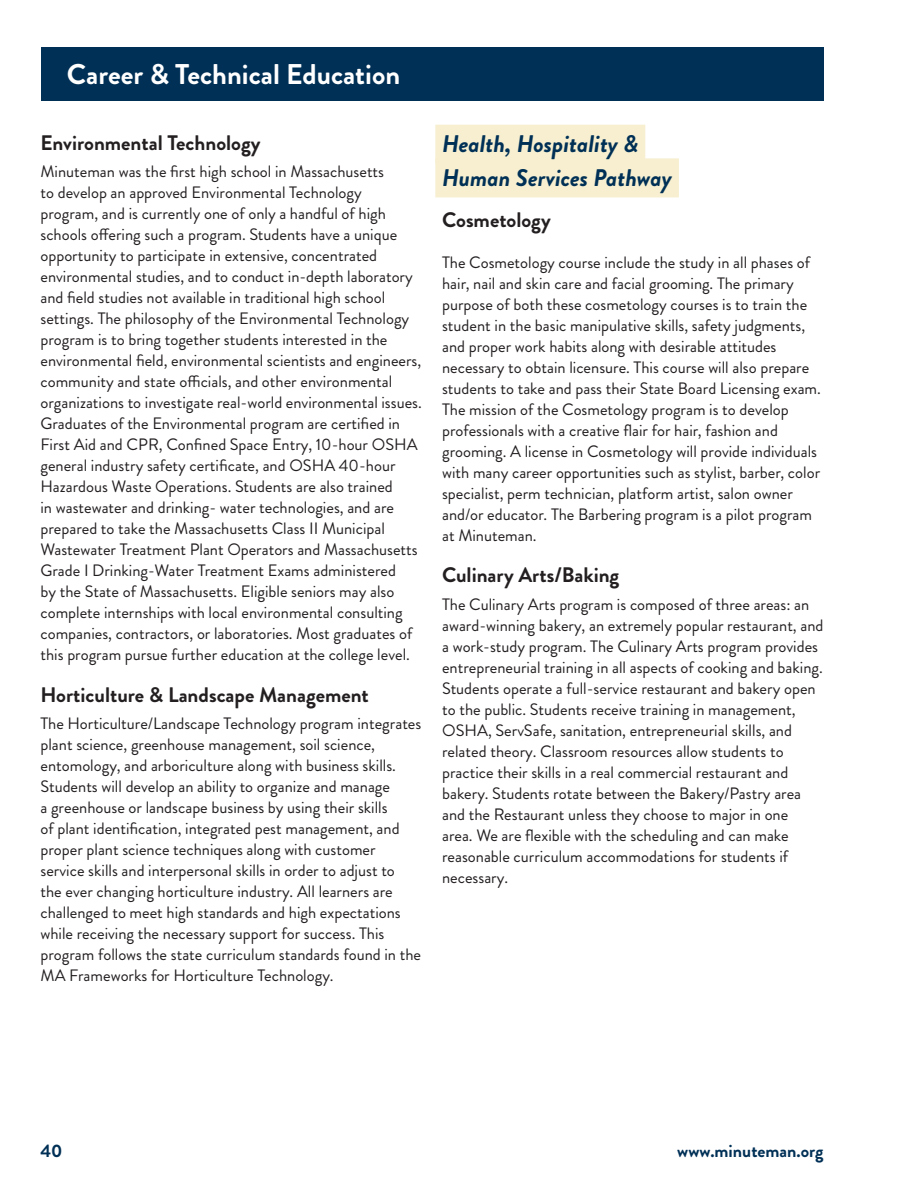
<style>
.page{position:relative;width:918px;height:1188px;background:#fff}
.page>*{position:absolute;margin:0;border:0;box-sizing:border-box;transform-origin:0 0}
.t1{font:700 28.5px "Brandon Grotesque";color:#fff}
.Pathway_Headers{font:italic 700 24px "Brandon Grotesque";color:#003056}
.Course_Description_B{font:700 21px "Brandon Grotesque";color:#231f20}
.t2{font:700 18px "Brandon Grotesque";color:#003056}
.Course_Description_B-2{font:16.5px/21px "Brandon Grotesque";color:#231f20}
</style>
<div class="page">
<div style="left:41px;top:47px;width:783px;height:54px;background:#003056"></div>
<div style="left:435px;top:125px;width:210px;height:39px;background:#f7efcf"></div>
<div style="left:435px;top:158px;width:244px;height:39px;background:#f7efcf"></div>
<p class="t1" style="left:67px;top:54px;width:335px">Career &amp; Technical Education</p>
<p class="Course_Description_B" style="left:40px;top:128px;width:222px">Environmental Technology</p>
<p class="Course_Description_B-2" style="left:40px;top:162px;width:383px">Minuteman was the first high school in Massachusetts<br>to develop an approved Environmental Technology program, and is currently one of only a handful of high schools offering such a program. Students have a unique opportunity to participate in extensive, concentrated environmental studies, and to conduct in-depth laboratory and field studies not available in traditional high school settings. The philosophy of the Environmental Technology program is to bring together students interested in the environmental field, environmental scientists and engineers, community and state officials, and other environmental organizations to investigate real-world environmental issues.<br>Graduates of the Environmental program are certified in First Aid and CPR, Confined Space Entry, 10-hour OSHA general industry safety certificate, and OSHA 40-hour Hazardous Waste Operations. Students are also trained<br>in wastewater and drinking- water technologies, and are prepared to take the Massachusetts Class II Municipal Wastewater Treatment Plant Operators and Massachusetts Grade I Drinking-Water Treatment Exams administered<br>by the State of Massachusetts. Eligible seniors may also complete internships with local environmental consulting companies, contractors, or laboratories. Most graduates of this program pursue further education at the college level.</p>
<p class="Course_Description_B" style="left:40px;top:680px;width:330px">Horticulture &amp; Landscape Management</p>
<p class="Course_Description_B-2" style="left:40px;top:714px;width:382px">The Horticulture/Landscape Technology program integrates plant science, greenhouse management, soil science, entomology, and arboriculture along with business skills.<br>Students will develop an ability to organize and manage<br>a greenhouse or landscape business by using their skills<br>of plant identification, integrated pest management, and proper plant science techniques along with customer service skills and interpersonal skills in order to adjust to<br>the ever changing horticulture industry. All learners are challenged to meet high standards and high expectations while receiving the necessary support for success. This program follows the state curriculum standards found in the MA Frameworks for Horticulture Technology.</p>
<p class="Pathway_Headers" style="left:442px;top:127px;width:198px">Health, Hospitality &amp;</p>
<p class="Pathway_Headers" style="left:442px;top:160px;width:232px">Human Services Pathway</p>
<p class="Course_Description_B" style="left:442px;top:205px;width:110px">Cosmetology</p>
<p class="Course_Description_B-2" style="left:442px;top:252px;width:380px">The Cosmetology course include the study in all phases of hair, nail and skin care and facial grooming. The primary purpose of both these cosmetology courses is to train the student in the basic manipulative skills, safety judgments, and proper work habits along with desirable attitudes necessary to obtain licensure. This course will also prepare students to take and pass their State Board Licensing exam.<br>The mission of the Cosmetology program is to develop professionals with a creative flair for hair, fashion and grooming. A license in Cosmetology will provide individuals with many career opportunities such as stylist, barber, color specialist, perm technician, platform artist, salon owner and/or educator. The Barbering program is a pilot program at Minuteman.</p>
<p class="Course_Description_B" style="left:442px;top:560px;width:179px">Culinary Arts/Baking</p>
<p class="Course_Description_B-2" style="left:442px;top:594px;width:383px">The Culinary Arts program is composed of three areas: an award-winning bakery, an extremely popular restaurant, and a work-study program. The Culinary Arts program provides entrepreneurial training in all aspects of cooking and baking.<br>Students operate a full-service restaurant and bakery open to the public. Students receive training in management, OSHA, ServSafe, sanitation, entrepreneurial skills, and related theory. Classroom resources allow students to practice their skills in a real commercial restaurant and bakery. Students rotate between the Bakery/Pastry area and the Restaurant unless they choose to major in one<br>area. We are flexible with the scheduling and can make reasonable curriculum accommodations for students if necessary.</p>
<p class="t2" style="left:40px;top:1138px;width:24px">40</p>
<p class="t2" style="left:677px;top:1138px;width:148px">www.minuteman.org</p>
</div>
